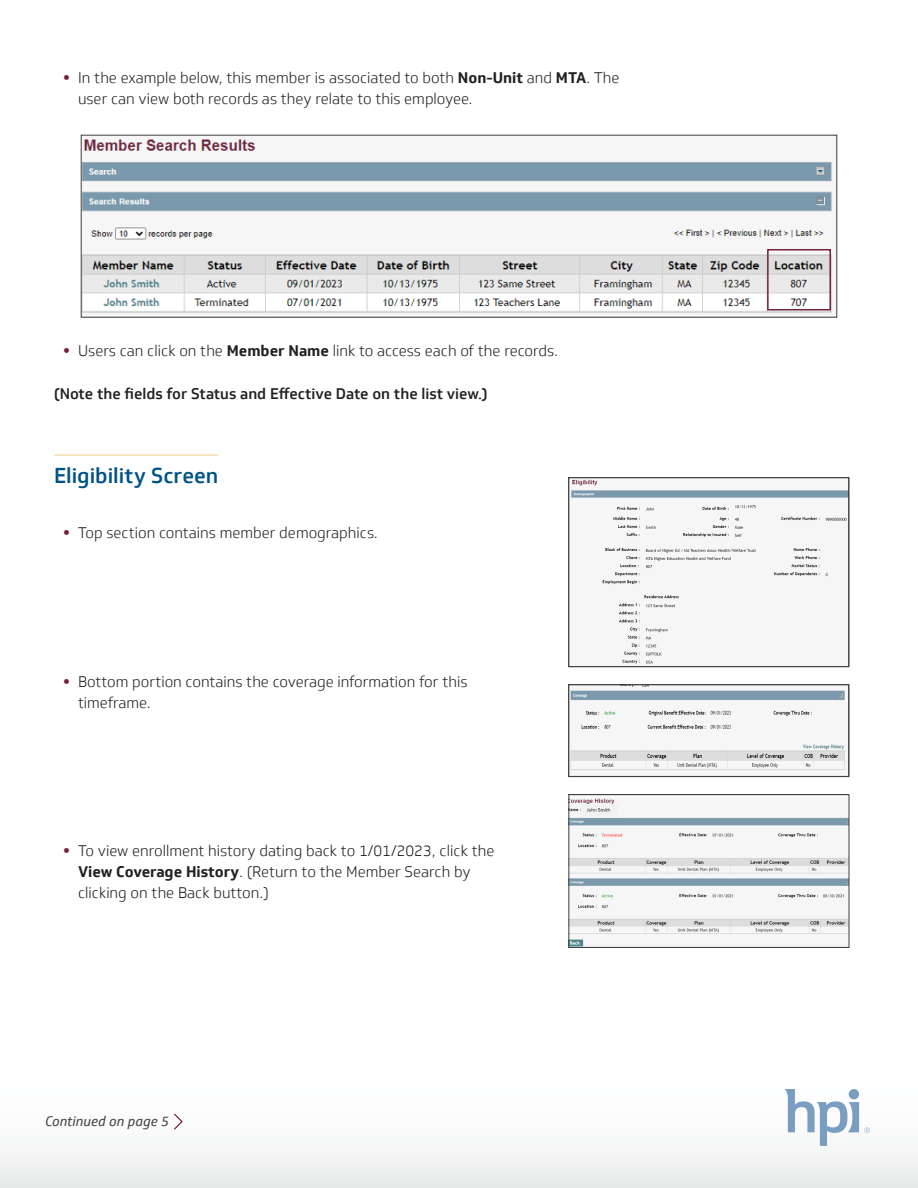
<style>
.page{position:relative;width:918px;height:1188px;background:#fff}
.page>*{position:absolute;margin:0;border:0;box-sizing:border-box;transform-origin:0 0}
.t1{font:500 21px "Soleto";color:#015386}
.t2{font:300 15px/21px "Soleto";color:#231f20}
.Number_list{font:500 15px "Soleto";color:#231f20}
.t3{font:italic 13.5px "Soleto";color:#4b4c4d}
.s1{font-weight:700;font-size:16.5px;color:#72243d}
.s2{font-weight:700}
</style>
<div class="page">
<div style="left:0;top:992px;width:918px;height:196px;background:linear-gradient(to bottom,#fff,#f1f2f2)"></div>
<svg style="left:785px;top:1089px;width:85px;height:57px"></svg>
<svg style="left:173px;top:1113px;width:11px;height:18px"></svg>
<img style="left:83px;top:139px;width:750px;height:175px">
<div style="left:81px;top:135px;width:756px;height:182px;border:1px solid #3e3e3f"></div>
<img style="left:571px;top:480px;width:276px;height:184px">
<div style="left:569px;top:478px;width:280px;height:189px;border:1px solid #3e3e3f"></div>
<img style="left:571px;top:690px;width:274px;height:81px">
<div style="left:569px;top:685px;width:280px;height:92px;border:1px solid #3e3e3f"></div>
<img style="left:571px;top:797px;width:276px;height:149px">
<div style="left:569px;top:795px;width:280px;height:153px;border:1px solid #3e3e3f"></div>
<div style="left:767px;top:249px;width:64px;height:61px;border:2px solid #72243d"></div>
<hr style="left:55px;top:454px;width:163px;height:2px;background:#dda71b">
<p class="t2" style="left:78px;top:67px;width:543px;text-indent:-15px"><span class="s1">•</span> In the example below, this member is associated to both <span class="s2">Non-Unit</span> and <span class="s2">MTA</span>. The user can view both records as they relate to this employee.</p>
<p class="t2" style="left:63px;top:340px;width:497px"><span class="s1">•</span> Users can click on the <span class="s2">Member Name</span> link to access each of the records.</p>
<p class="Number_list" style="left:54px;top:385px;width:435px">(Note the fields for Status and Effective Date on the list view.)</p>
<h2 class="t1" style="left:54px;top:463px;width:166px">Eligibility Screen</h2>
<p class="t2" style="left:63px;top:523px;width:316px"><span class="s1">•</span> Top section contains member demographics.</p>
<p class="t2" style="left:78px;top:671px;width:391px;text-indent:-15px"><span class="s1">•</span> Bottom portion contains the coverage information for this timeframe.</p>
<p class="t2" style="left:78px;top:841px;width:418px;text-indent:-15px"><span class="s1">•</span> To view enrollment history dating back to 1/01/2023, click the<br><span class="s2">View Coverage History</span>. (Return to the Member Search by clicking on the Back button.)</p>
<p class="t3" style="left:45px;top:1114px;width:126px">Continued on page 5</p>
</div>
